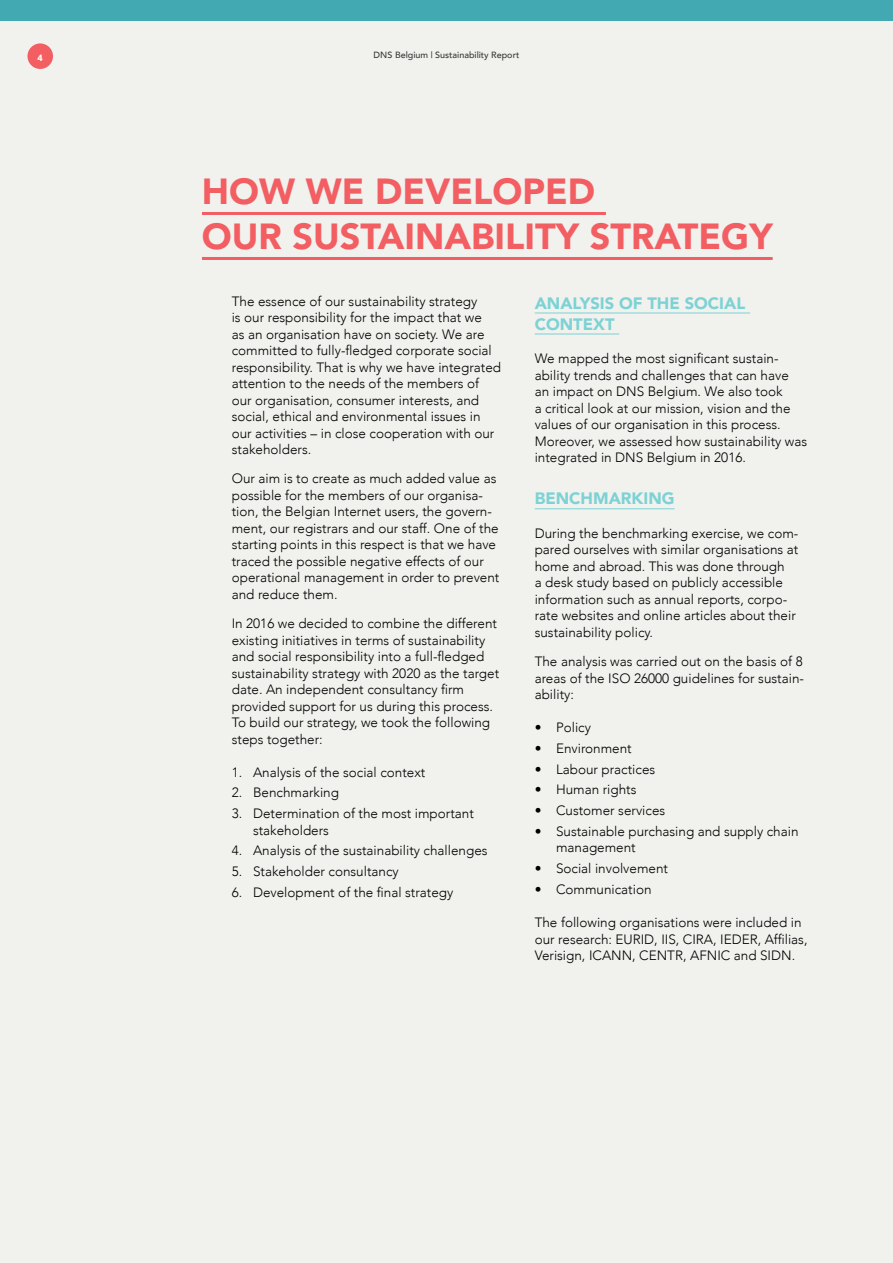
<style>
.page{position:relative;width:893px;height:1263px;background:#f1f1ee}
.page>*{position:absolute;margin:0;border:0;box-sizing:border-box;transform-origin:0 0}
.t1{font:900 36px/45px "Avenir LT Std";color:#f25e62}
.t2{font:900 16.5px/21px "Avenir";color:#7cd2d4}
.t3{font:300 13.5px/16.5px "Avenir";color:#000}
.t4{font:500 9px "Avenir";color:#373736}
.t5{font:900 9px "Avenir";color:#fff}
</style>
<div class="page">
<div style="left:0;top:0;width:893px;height:21px;background:#42a9b2"></div>
<div style="left:27px;top:43px;width:26px;height:26px;background:#f25e62;border-radius:50%"></div>
<hr style="left:202px;top:212px;width:404px;height:3px;background:#f25e62">
<hr style="left:202px;top:257px;width:571px;height:3px;background:#f25e62">
<hr style="left:535px;top:313px;width:215px;height:1px;background:#7cd2d4">
<hr style="left:535px;top:334px;width:84px;height:1px;background:#7cd2d4">
<hr style="left:535px;top:508px;width:140px;height:1px;background:#7cd2d4">
<p class="t5" style="left:38px;top:50px;width:7px">4</p>
<p class="t4" style="left:374px;top:47px;width:147px">DNS Belgium | Sustainability Report</p>
<h1 class="t1" style="left:202px;top:169px;width:572px">HOW WE DEVELOPED<br>OUR SUSTAINABILITY STRATEGY</h1>
<p class="t3" style="left:232px;top:293px;width:271px">The essence of our sustainability strategy<br>is our responsibility for the impact that we<br>as an organisation have on society. We are committed to fully-fledged corporate social responsibility. That is why we have integrated attention to the needs of the members of our organisation, consumer interests, and social, ethical and environmental issues in our activities – in close cooperation with our stakeholders.</p>
<p class="t3" style="left:232px;top:470px;width:269px">Our aim is to create as much added value as possible for the members of our organisa&shy;tion, the Belgian Internet users, the govern&shy;ment, our registrars and our staff. One of the starting points in this respect is that we have traced the possible negative effects of our operational management in order to prevent and reduce them.</p>
<p class="t3" style="left:232px;top:615px;width:269px">In 2016 we decided to combine the different existing initiatives in terms of sustainability and social responsibility into a full-fledged sustainability strategy with 2020 as the target date. An independent consultancy firm provided support for us during this process.<br>To build our strategy, we took the following steps together:</p>
<p class="t3" style="left:232px;top:764px;width:195px">1. Analysis of the social context</p>
<p class="t3" style="left:232px;top:784px;width:109px">2. Benchmarking</p>
<p class="t3" style="left:253px;top:805px;width:222px;text-indent:-21px">3. Determination of the most important stakeholders</p>
<p class="t3" style="left:232px;top:842px;width:257px">4. Analysis of the sustainability challenges</p>
<p class="t3" style="left:232px;top:863px;width:169px">5. Stakeholder consultancy</p>
<p class="t3" style="left:232px;top:884px;width:223px">6. Development of the final strategy</p>
<p class="t2" style="left:535px;top:292px;width:212px">ANALYSIS OF THE SOCIAL<br>CONTEXT</p>
<p class="t3" style="left:535px;top:350px;width:274px">We mapped the most significant sustain&shy;ability trends and challenges that can have<br>an impact on DNS Belgium. We also took<br>a critical look at our mission, vision and the values of our organisation in this process.<br>Moreover, we assessed how sustainability was integrated in DNS Belgium in 2016.</p>
<p class="t2" style="left:535px;top:488px;width:141px">BENCHMARKING</p>
<p class="t3" style="left:535px;top:525px;width:265px">During the benchmarking exercise, we com&shy;pared ourselves with similar organisations at home and abroad. This was done through<br>a desk study based on publicly accessible information such as annual reports, corpo&shy;rate websites and online articles about their sustainability policy.</p>
<p class="t3" style="left:535px;top:653px;width:271px;text-align:justify">The analysis was carried out on the basis of 8 areas of the ISO 26000 guidelines for sustain&shy;ability:</p>
<p class="t3" style="left:535px;top:719px;width:58px">• Policy</p>
<p class="t3" style="left:535px;top:740px;width:99px">• Environment</p>
<p class="t3" style="left:535px;top:761px;width:122px">• Labour practices</p>
<p class="t3" style="left:535px;top:781px;width:103px">• Human rights</p>
<p class="t3" style="left:535px;top:802px;width:132px">• Customer services</p>
<p class="t3" style="left:556px;top:823px;width:244px;text-indent:-21px">• Sustainable purchasing and supply chain management</p>
<p class="t3" style="left:535px;top:860px;width:135px">• Social involvement</p>
<p class="t3" style="left:535px;top:881px;width:118px">• Communication</p>
<p class="t3" style="left:535px;top:914px;width:274px">The following organisations were included in our research: EURID, IIS, CIRA, IEDER, Affilias,<br>Verisign, ICANN, CENTR, AFNIC and SIDN.</p>
</div>
